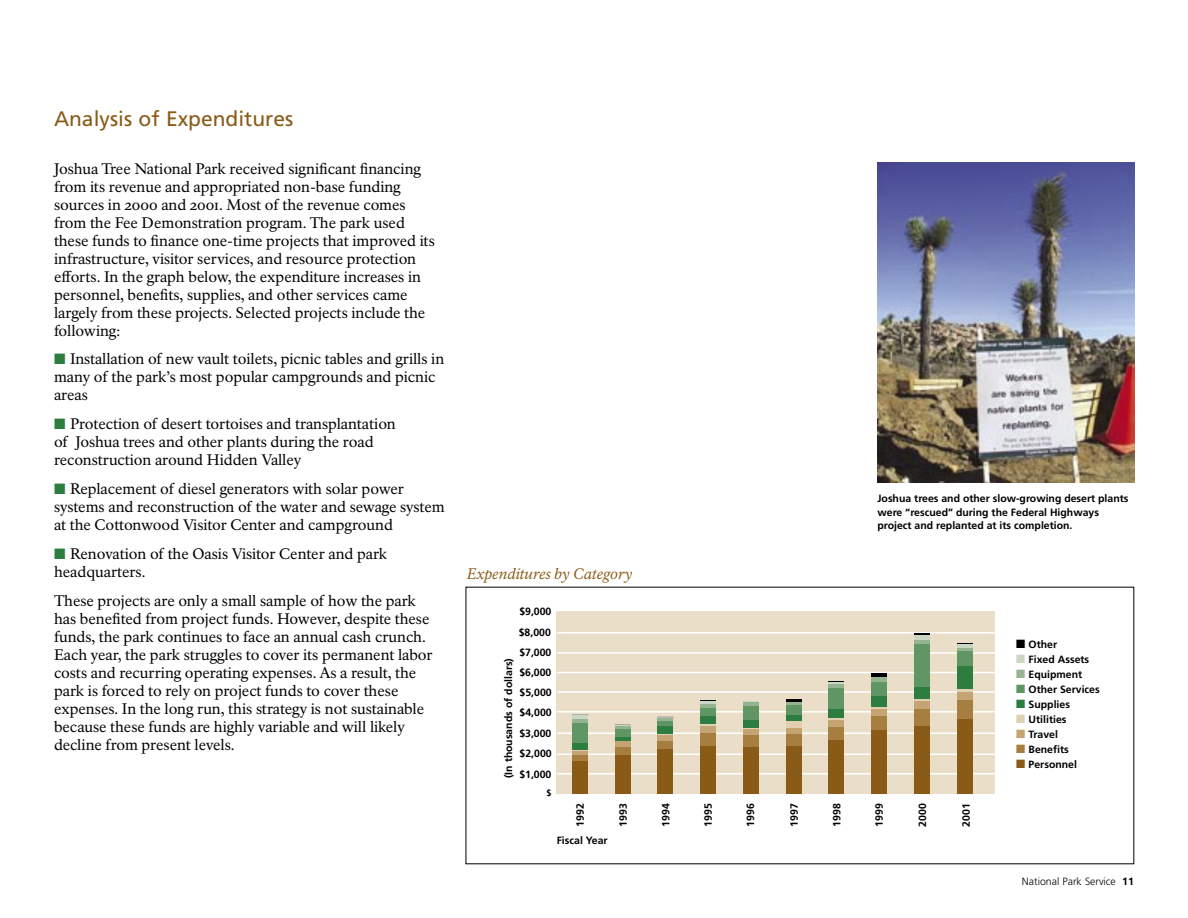
<style>
.page{position:relative;width:1188px;height:918px;background:#fff}
.page>*{position:absolute;margin:0;border:0;box-sizing:border-box;transform-origin:0 0}
.t1{font:21px "Frutiger";color:#895b17}
.t2{font:15px/18px "NPS Rawlinson";color:#000}
.t3{font:italic 15px "NPS Rawlinson";color:#895b17}
.t4{font:700 10.5px/15px "Frutiger";color:#000}
.t5{font:300 10.5px "Frutiger";color:#000}
.t6{font:700 9px "Frutiger";color:#000}
.s1{font-weight:700}
</style>
<div class="page">
<div style="left:557px;top:612px;width:438px;height:182px;background:#eadec9"></div>
<hr style="left:557px;top:632px;width:440px;height:2px;background:#fff">
<hr style="left:557px;top:773px;width:439px;height:2px;background:#fff">
<hr style="left:557px;top:754px;width:439px;height:1px;background:#fff">
<hr style="left:557px;top:733px;width:440px;height:1px;background:#fff">
<hr style="left:557px;top:711px;width:439px;height:2px;background:#fff">
<hr style="left:557px;top:691px;width:440px;height:2px;background:#fff">
<hr style="left:557px;top:672px;width:439px;height:1px;background:#fff">
<hr style="left:557px;top:652px;width:440px;height:2px;background:#fff">
<svg style="left:743px;top:701px;width:16px;height:1px"></svg>
<hr style="left:786px;top:699px;width:15px;height:3px;background:#000">
<hr style="left:872px;top:673px;width:15px;height:4px;background:#000">
<svg style="left:914px;top:634px;width:16px;height:1px"></svg>
<svg style="left:957px;top:643px;width:16px;height:1px"></svg>
<svg style="left:572px;top:714px;width:15px;height:5px"></svg>
<svg style="left:615px;top:725px;width:15px;height:1px"></svg>
<svg style="left:657px;top:717px;width:16px;height:1px"></svg>
<svg style="left:700px;top:700px;width:16px;height:4px"></svg>
<svg style="left:829px;top:681px;width:15px;height:3px"></svg>
<svg style="left:872px;top:677px;width:15px;height:1px"></svg>
<div style="left:914px;top:635px;width:16px;height:5px;background:#cbd7c5"></div>
<hr style="left:957px;top:644px;width:16px;height:4px;background:#cbd7c5">
<hr style="left:572px;top:719px;width:15px;height:4px;background:#96b391">
<hr style="left:615px;top:726px;width:15px;height:3px;background:#96b391">
<hr style="left:658px;top:718px;width:15px;height:3px;background:#96b391">
<hr style="left:700px;top:704px;width:16px;height:4px;background:#96b391">
<hr style="left:743px;top:702px;width:16px;height:4px;background:#96b391">
<svg style="left:786px;top:702px;width:15px;height:3px"></svg>
<hr style="left:829px;top:684px;width:15px;height:4px;background:#96b391">
<hr style="left:872px;top:678px;width:15px;height:4px;background:#96b391">
<div style="left:914px;top:640px;width:16px;height:5px;background:#96b391"></div>
<hr style="left:957px;top:648px;width:16px;height:3px;background:#96b391">
<div style="left:572px;top:723px;width:15px;height:20px;background:#609564"></div>
<div style="left:615px;top:729px;width:15px;height:8px;background:#609564"></div>
<div style="left:658px;top:721px;width:15px;height:5px;background:#609564"></div>
<div style="left:700px;top:708px;width:16px;height:9px;background:#609564"></div>
<div style="left:743px;top:706px;width:16px;height:14px;background:#609564"></div>
<div style="left:786px;top:705px;width:15px;height:11px;background:#609564"></div>
<div style="left:829px;top:688px;width:15px;height:21px;background:#609564"></div>
<div style="left:872px;top:682px;width:15px;height:14px;background:#609564"></div>
<div style="left:914px;top:645px;width:16px;height:42px;background:#609564"></div>
<div style="left:957px;top:651px;width:16px;height:16px;background:#609564"></div>
<div style="left:572px;top:743px;width:15px;height:7px;background:#2c7d3f"></div>
<hr style="left:615px;top:737px;width:15px;height:4px;background:#2c7d3f">
<div style="left:658px;top:726px;width:15px;height:8px;background:#2c7d3f"></div>
<div style="left:700px;top:717px;width:16px;height:7px;background:#2c7d3f"></div>
<div style="left:743px;top:720px;width:16px;height:8px;background:#2c7d3f"></div>
<div style="left:786px;top:716px;width:15px;height:5px;background:#2c7d3f"></div>
<div style="left:829px;top:709px;width:15px;height:9px;background:#2c7d3f"></div>
<div style="left:872px;top:696px;width:15px;height:11px;background:#2c7d3f"></div>
<div style="left:914px;top:687px;width:16px;height:12px;background:#2c7d3f"></div>
<div style="left:957px;top:667px;width:16px;height:22px;background:#2c7d3f"></div>
<svg style="left:572px;top:750px;width:15px;height:1px"></svg>
<svg style="left:615px;top:741px;width:15px;height:1px"></svg>
<svg style="left:658px;top:734px;width:15px;height:1px"></svg>
<svg style="left:700px;top:724px;width:16px;height:2px"></svg>
<svg style="left:743px;top:728px;width:16px;height:1px"></svg>
<div style="left:786px;top:721px;width:15px;height:7px;background:#e0cfb1"></div>
<svg style="left:829px;top:718px;width:15px;height:2px"></svg>
<hr style="left:872px;top:707px;width:15px;height:3px;background:#e0cfb1">
<hr style="left:914px;top:699px;width:16px;height:3px;background:#e0cfb1">
<svg style="left:957px;top:689px;width:16px;height:4px"></svg>
<hr style="left:572px;top:751px;width:15px;height:4px;background:#c3a472">
<div style="left:615px;top:742px;width:15px;height:5px;background:#c3a472"></div>
<div style="left:658px;top:735px;width:15px;height:6px;background:#c3a472"></div>
<div style="left:700px;top:726px;width:16px;height:7px;background:#c3a472"></div>
<div style="left:743px;top:729px;width:16px;height:7px;background:#c3a472"></div>
<div style="left:786px;top:728px;width:15px;height:6px;background:#c3a472"></div>
<div style="left:829px;top:720px;width:15px;height:7px;background:#c3a472"></div>
<div style="left:872px;top:710px;width:15px;height:6px;background:#c3a472"></div>
<div style="left:914px;top:702px;width:16px;height:8px;background:#c3a472"></div>
<div style="left:957px;top:693px;width:16px;height:7px;background:#c3a472"></div>
<div style="left:572px;top:755px;width:15px;height:6px;background:#a57e40"></div>
<div style="left:615px;top:747px;width:15px;height:8px;background:#a57e40"></div>
<div style="left:658px;top:741px;width:15px;height:9px;background:#a57e40"></div>
<div style="left:700px;top:733px;width:16px;height:13px;background:#a57e40"></div>
<div style="left:743px;top:736px;width:16px;height:11px;background:#a57e40"></div>
<div style="left:786px;top:734px;width:15px;height:12px;background:#a57e40"></div>
<div style="left:829px;top:727px;width:15px;height:13px;background:#a57e40"></div>
<div style="left:872px;top:716px;width:15px;height:15px;background:#a57e40"></div>
<div style="left:914px;top:710px;width:16px;height:16px;background:#a57e40"></div>
<div style="left:957px;top:700px;width:16px;height:19px;background:#a57e40"></div>
<div style="left:572px;top:761px;width:15px;height:33px;background:#895b17"></div>
<div style="left:615px;top:755px;width:15px;height:39px;background:#895b17"></div>
<div style="left:658px;top:750px;width:15px;height:44px;background:#895b17"></div>
<div style="left:700px;top:746px;width:16px;height:48px;background:#895b17"></div>
<div style="left:743px;top:747px;width:16px;height:47px;background:#895b17"></div>
<div style="left:786px;top:746px;width:15px;height:48px;background:#895b17"></div>
<div style="left:829px;top:740px;width:15px;height:54px;background:#895b17"></div>
<div style="left:872px;top:731px;width:15px;height:63px;background:#895b17"></div>
<div style="left:914px;top:726px;width:16px;height:68px;background:#895b17"></div>
<div style="left:957px;top:719px;width:16px;height:75px;background:#895b17"></div>
<img style="left:878px;top:162px;width:256px;height:321px">
<h1 class="t1" style="left:54px;top:106px;width:241px">Analysis of Expenditures</h1>
<p class="t2" style="left:54px;top:160px;width:382px">Joshua Tree National Park received significant financing from its revenue and appropriated non-base funding sources in 2000 and 2001. Most of the revenue comes from the Fee Demonstration program. The park used these funds to finance one-time projects that improved its infrastructure, visitor services, and resource protection efforts. In the graph below, the expenditure increases in personnel, benefits, supplies, and other services came largely from these projects. Selected projects include the following:</p>
<p class="t2" style="left:54px;top:350px;width:392px;text-indent:16px">Installation of new vault toilets, picnic tables and grills in many of the park’s most popular campgrounds and picnic areas</p>
<p class="t2" style="left:54px;top:415px;width:343px;text-indent:16px">Protection of desert tortoises and transplantation of Joshua trees and other plants during the road reconstruction around Hidden Valley</p>
<p class="t2" style="left:54px;top:480px;width:392px;text-indent:16px">Replacement of diesel generators with solar power systems and reconstruction of the water and sewage system at the Cottonwood Visitor Center and campground</p>
<p class="t2" style="left:54px;top:545px;width:335px;text-indent:16px">Renovation of the Oasis Visitor Center and park headquarters.</p>
<p class="t2" style="left:54px;top:592px;width:380px">These projects are only a small sample of how the park has benefited from project funds. However, despite these funds, the park continues to face an annual cash crunch.<br>Each year, the park struggles to cover its permanent labor costs and recurring operating expenses. As a result, the park is forced to rely on project funds to cover these expenses. In the long run, this strategy is not sustainable because these funds are highly variable and will likely decline from present levels.</p>
<p class="t3" style="left:467px;top:565px;width:167px">Expenditures by Category</p>
<p class="t4" style="left:519px;top:604px;width:34px">$9,000</p>
<p class="t4" style="left:519px;top:645px;width:34px">$7,000</p>
<p class="t4" style="left:519px;top:625px;width:34px">$8,000</p>
<p class="t4" style="left:501px;top:778px;width:122px;rotate:-90deg">(In thousands of dollars)</p>
<p class="t4" style="left:519px;top:665px;width:34px">$6,000</p>
<p class="t4" style="left:520px;top:685px;width:34px">$5,000</p>
<p class="t4" style="left:520px;top:705px;width:34px">$4,000</p>
<p class="t4" style="left:519px;top:726px;width:34px">$3,000</p>
<p class="t4" style="left:520px;top:746px;width:34px">$2,000</p>
<p class="t4" style="left:519px;top:767px;width:34px">$1,000</p>
<p class="t6" style="left:546px;top:788px;width:7px">$</p>
<p class="t4" style="left:878px;top:492px;width:253px;line-height:13.5px">Joshua trees and other slow-growing desert plants were “rescued” during the Federal Highways project and replanted at its completion.</p>
<p class="t4" style="left:1029px;top:637px;width:73px">Other<br>Fixed Assets<br>Equipment<br>Other Services<br>Supplies<br>Utilities<br>Travel<br>Benefits<br>Personnel</p>
<p class="t4" style="left:573px;top:827px;width:25px;rotate:-90deg">1992</p>
<p class="t4" style="left:616px;top:827px;width:25px;rotate:-90deg">1993</p>
<p class="t4" style="left:658px;top:827px;width:25px;rotate:-90deg">1994</p>
<p class="t4" style="left:701px;top:827px;width:25px;rotate:-90deg">1995</p>
<p class="t4" style="left:743px;top:827px;width:25px;rotate:-90deg">1996</p>
<p class="t4" style="left:787px;top:827px;width:25px;rotate:-90deg">1997</p>
<p class="t4" style="left:829px;top:827px;width:25px;rotate:-90deg">1998</p>
<p class="t4" style="left:872px;top:827px;width:25px;rotate:-90deg">1999</p>
<p class="t4" style="left:915px;top:827px;width:25px;rotate:-90deg">2000</p>
<p class="t4" style="left:959px;top:827px;width:25px;rotate:-90deg">2001</p>
<p class="t4" style="left:557px;top:833px;width:52px">Fiscal Year</p>
<p class="t5" style="left:1022px;top:876px;width:114px">National Park Service <span class="s1">11</span></p>
</div>
